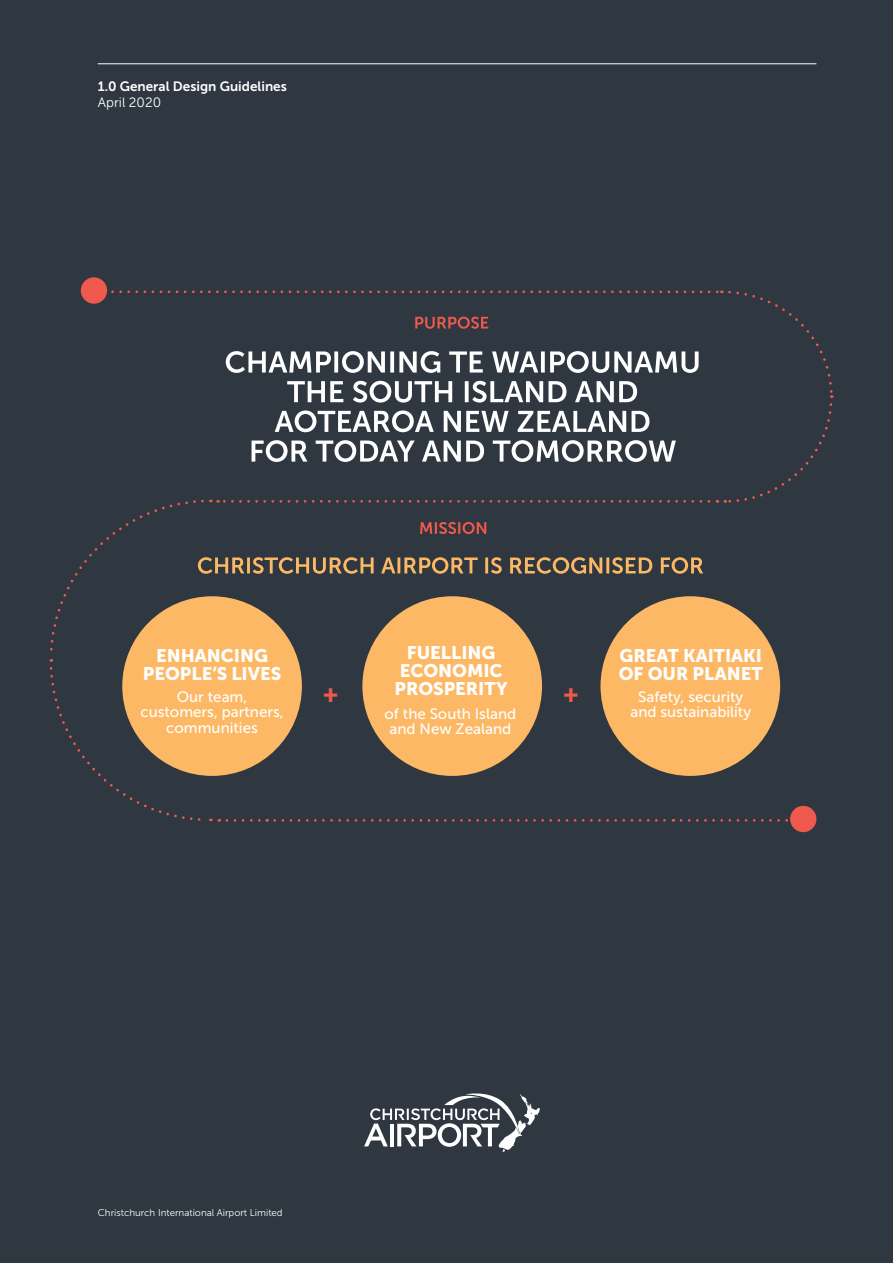
<style>
.page{position:relative;width:893px;height:1263px;background:#2f3741}
.page>*{position:absolute;margin:0;border:0;box-sizing:border-box;transform-origin:0 0}
.t1{font:24px "Museo Sans 900";color:#f0594d}
.t2{font:18.15px/18.1px "Museo Sans 900";color:#fff;text-align:center}
.t3{font:15.15px/15.1px "Museo Sans 500";color:#fff;text-align:center}
.t4{font:13.5px "Museo Sans 700";color:#fff}
.t5{font:13.5px "Museo Sans 300";color:#fff}
.t6{font:9.75px "Museo Sans 300";color:#fff}
</style>
<div class="page">
<hr style="left:98px;top:63px;width:718px;height:1px;background:#fff">
<svg style="left:364px;top:1093px;width:176px;height:59px"></svg>
<div style="left:81px;top:277px;width:26px;height:27px;background:#f0594d;border-radius:50%"></div>
<div style="left:790px;top:806px;width:26px;height:26px;background:#f0594d;border-radius:50%"></div>
<svg style="left:49px;top:289px;width:785px;height:533px"></svg>
<p class="t4" style="left:98px;top:78px;width:191px">1.0 General Design Guidelines</p>
<p class="t5" style="left:98px;top:95px;width:65px">April 2020</p>
<p class="t2" style="left:143px;top:646px;width:140px">ENHANCING<br>PEOPLE’S LIVES</p>
<p class="t3" style="left:140px;top:690px;width:145px">Our team, customers, partners, communities</p>
<p class="t2" style="left:394px;top:644px;width:115px">FUELLING<br>ECONOMIC<br>PROSPERITY</p>
<p class="t3" style="left:385px;top:706px;width:133px">of the South Island and New Zealand</p>
<h1 class="t1" style="left:323px;top:680px;width:17px">+</h1>
<h1 class="t1" style="left:564px;top:680px;width:17px">+</h1>
<p class="t2" style="left:619px;top:646px;width:146px;text-align:left">GREAT KAITIAKI<br>OF OUR PLANET</p>
<p class="t3" style="left:630px;top:690px;width:122px">Safety, security and sustainability</p>
<p class="t6" style="left:98px;top:1208px;width:186px">Christchurch International Airport Limited</p>
</div>
